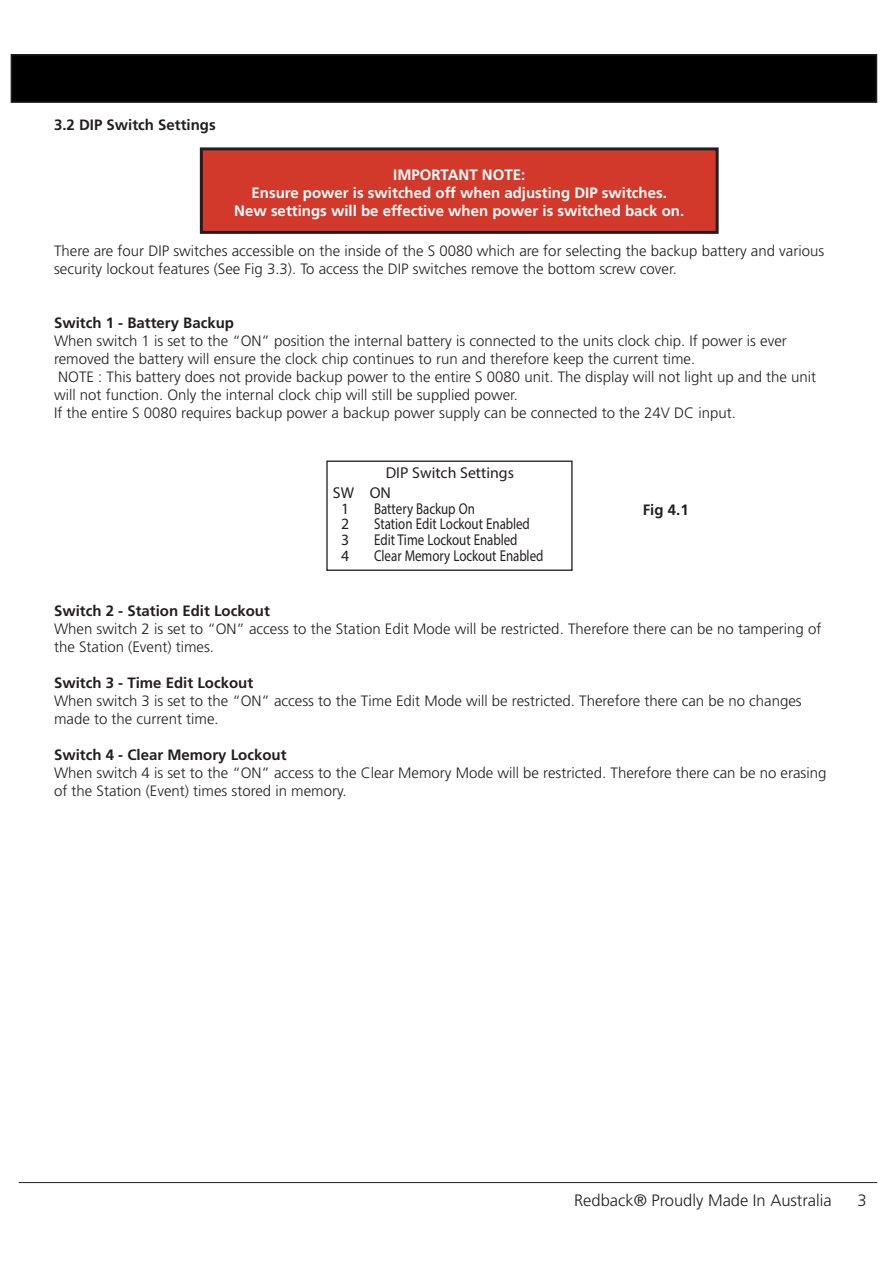
<style>
.page{position:relative;width:893px;height:1263px;background:#fff}
.page>*{position:absolute;margin:0;border:0;box-sizing:border-box;transform-origin:0 0}
.t1{font:300 16.5px "Frutiger LT Std";color:#231f20}
.t2{font:700 15.75px "Frutiger Next LT";color:#231f20;scale:.82 1}
.t3{font:700 15.75px/19.5px "Frutiger Next LT";color:#231f20}
.t4{font:300 15px/18px "Frutiger LT Std";color:#231f20}
.Level_2{font:700 15px "Frutiger LT Std";color:#231f20}
.t5{font:700 15px "Frutiger LT Std";color:#fff}
.Level_3{font:700 15px "Frutiger LT Std";color:#231f20}
</style>
<div class="page">
<div style="left:11px;top:55px;width:865px;height:47px;background:#000"></div>
<div style="left:11px;top:54px;width:866px;height:49px;border:2px solid #231f20"></div>
<hr style="left:19px;top:1182px;width:858px;height:1px;background:#231f20">
<div style="left:201px;top:149px;width:516px;height:83px;background:#d2392a"></div>
<div style="left:200px;top:147px;width:519px;height:87px;border:3px solid #231f20"></div>
<div style="left:326px;top:461px;width:247px;height:110px;border:1px solid #231f20"></div>
<p class="Level_2" style="left:54px;top:116px;width:163px">3.2 DIP Switch Settings</p>
<p class="t5" style="left:393px;top:166px;width:133px">IMPORTANT NOTE:</p>
<p class="t5" style="left:252px;top:184px;width:417px">Ensure power is switched off when adjusting DIP switches.</p>
<p class="t5" style="left:234px;top:202px;width:451px">New settings will be effective when power is switched back on.</p>
<p class="t4" style="left:54px;top:242px;width:772px">There are four DIP switches accessible on the inside of the S 0080 which are for selecting the backup battery and various security lockout features (See Fig 3.3). To access the DIP switches remove the bottom screw cover.</p>
<p class="Level_2" style="left:54px;top:314px;width:182px">Switch 1 - Battery Backup</p>
<p class="t4" style="left:54px;top:332px;width:734px">When switch 1 is set to the “ON” position the internal battery is connected to the units clock chip. If power is ever</p>
<p class="t4" style="left:54px;top:350px;width:643px">removed the battery will ensure the clock chip continues to run and therefore keep the current time.</p>
<p class="t4" style="left:54px;top:368px;width:764px">NOTE : This battery does not provide backup power to the entire S 0080 unit. The display will not light up and the unit will not function. Only the internal clock chip will still be supplied power.</p>
<p class="t4" style="left:54px;top:404px;width:683px">If the entire S 0080 requires backup power a backup power supply can be connected to the 24V DC input.</p>
<p class="t3" style="left:333px;top:463px;width:183px;text-indent:53px">DIP Switch Settings<br>SW ON</p>
<p class="t3" style="left:341px;top:500px;width:10px;line-height:15.8px">1<br>2</p>
<p class="t2" style="left:374px;top:499px;width:125px">Battery Backup On</p>
<p class="Level_3" style="left:643px;top:501px;width:47px">Fig 4.1</p>
<p class="t2" style="left:374px;top:514px;width:192px">Station Edit Lockout Enabled</p>
<p class="t3" style="left:341px;top:530px;width:10px">3</p>
<p class="t2" style="left:374px;top:530px;width:177px">Edit Time Lockout Enabled</p>
<p class="t3" style="left:341px;top:546px;width:10px">4</p>
<p class="t2" style="left:374px;top:546px;width:208px">Clear Memory Lockout Enabled</p>
<p class="Level_2" style="left:54px;top:602px;width:217px">Switch 2 - Station Edit Lockout</p>
<p class="t4" style="left:54px;top:620px;width:769px">When switch 2 is set to “ON” access to the Station Edit Mode will be restricted. Therefore there can be no tampering of the Station (Event) times.</p>
<p class="Level_2" style="left:54px;top:674px;width:201px">Switch 3 - Time Edit Lockout</p>
<p class="t4" style="left:54px;top:692px;width:749px">When switch 3 is set to the “ON” access to the Time Edit Mode will be restricted. Therefore there can be no changes made to the current time.</p>
<p class="Level_2" style="left:54px;top:746px;width:234px">Switch 4 - Clear Memory Lockout</p>
<p class="t4" style="left:54px;top:764px;width:774px">When switch 4 is set to the “ON” access to the Clear Memory Mode will be restricted. Therefore there can be no erasing of the Station (Event) times stored in memory.</p>
<p class="t1" style="left:574px;top:1191px;width:259px">Redback® Proudly Made In Australia</p>
<p class="t1" style="left:857px;top:1191px;width:11px">3</p>
</div>
